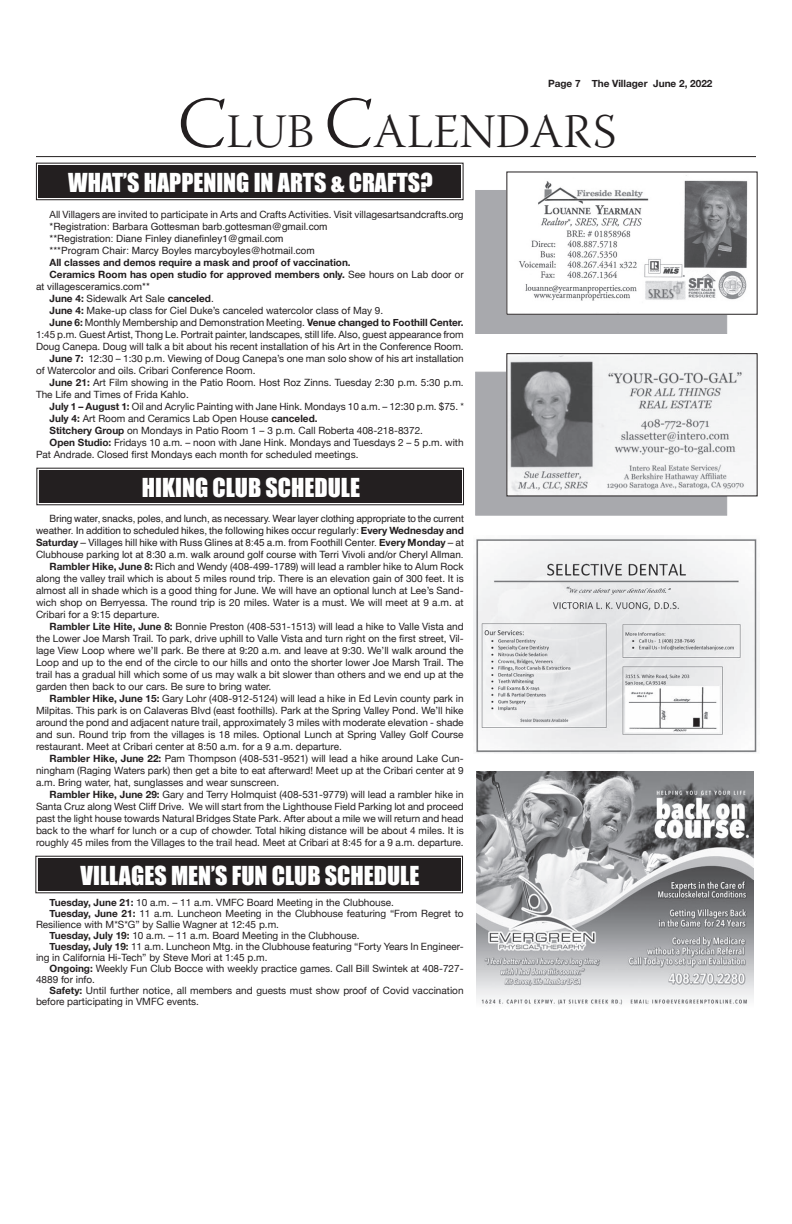
<style>
.page{position:relative;width:792px;height:1224px;background:#fff}
.page>*{position:absolute;margin:0;border:0;box-sizing:border-box;transform-origin:0 0}
.t1{font:48px "Warnock Pro Light Subh";letter-spacing:.01em;color:#231f20}
.t2{font:24px "Impact";color:#fff}
.t3{font:10px/12px "Helvetica Neue";color:#231f20;text-align:justify}
.t4{font:10px/12px "Helvetica";color:#231f20}
.t5{font:700 10px/12px "Helvetica Neue";color:#231f20}
.s1{font-size:72px}
.s2{font-family:"Helvetica";font-weight:400}
.s3{font-weight:700}
.s4{font-family:"Helvetica Neue";font-weight:700}
</style>
<div class="page">
<hr style="left:36px;top:156px;width:720px;height:1px;background:#231f20">
<svg style="left:36px;top:162px;width:428px;height:39px;background:#3f3b3c"></svg>
<div style="left:38px;top:165px;width:423px;height:33px;border:2px solid #231f20"></div>
<svg style="left:36px;top:467px;width:428px;height:39px;background:#3f3b3c"></svg>
<div style="left:39px;top:470px;width:422px;height:33px;border:2px solid #231f20"></div>
<svg style="left:35px;top:855px;width:428px;height:39px;background:#3f3b3c"></svg>
<div style="left:38px;top:858px;width:422px;height:33px;border:2px solid #231f20"></div>
<img style="left:473px;top:536px;width:287px;height:217px">
<img style="left:476px;top:771px;width:278px;height:234px">
<div style="left:475px;top:372px;width:252px;height:144px;background:#a8a9ad;border:1px solid #a8a9ad"></div>
<img style="left:508px;top:355px;width:248px;height:139px">
<div style="left:506px;top:353px;width:252px;height:143px;border:1px solid #231f20"></div>
<div style="left:475px;top:190px;width:252px;height:144px;background:#a8a9ad;border:1px solid #a8a9ad"></div>
<img style="left:509px;top:175px;width:239px;height:138px">
<div style="left:506px;top:171px;width:252px;height:144px;border:1px solid #231f20"></div>
<p class="t5" style="left:548px;top:77px;width:166px">Page 7 The Villager June 2, 2022</p>
<h1 class="t1" style="left:178px;top:105px;width:440px"><span class="s1">C</span>LUB <span class="s1">C</span>ALENDARS</h1>
<h2 class="t2" style="left:68px;top:164px;width:366px">WHAT’S HAPPENING IN ARTS &amp; CRAFTS?</h2>
<p class="t3" style="left:50px;top:209px;width:416px">All Villagers are invited to participate in Arts and Crafts Activities. Visit villagesartsandcrafts.org</p>
<p class="t4" style="left:50px;top:221px;width:280px">*Registration: Barbara Gottesman barb.gottesman@gmail.com **Registration: Diane Finley dianefinley1@gmail.com ***Program Chair: Marcy Boyles marcyboyles@hotmail.com</p>
<p class="t5" style="left:50px;top:257px;width:416px">All classes and demos require a mask and proof of vaccination.<br>Ceramics Room has open studio for approved members only. <span class="s2">See hours on Lab door or</span></p>
<p class="t4" style="left:36px;top:281px;width:115px">at villagesceramics.com**</p>
<p class="t3" style="left:50px;top:293px;width:166px"><span class="s3">June 4:</span> Sidewalk Art Sale <span class="s3">canceled</span>.</p>
<p class="t3" style="left:50px;top:305px;width:335px"><span class="s3">June 4:</span> Make-up class for Ciel Duke’s canceled watercolor class of May 9.</p>
<p class="t3" style="left:50px;top:317px;width:416px"><span class="s3">June 6:</span> Monthly Membership and Demonstration Meeting. <span class="s3">Venue changed to Foothill Center.</span></p>
<p class="t3" style="left:36px;top:329px;width:429px">1:45 p.m. Guest Artist, Thong Le. Portrait painter, landscapes, still life. Also, guest appearance from</p>
<p class="t3" style="left:36px;top:341px;width:429px">Doug Canepa. Doug will talk a bit about his recent installation of his Art in the Conference Room.</p>
<p class="t3" style="left:50px;top:353px;width:416px"><span class="s3">June 7:</span> 12:30 – 1:30 p.m. Viewing of Doug Canepa’s one man solo show of his art installation</p>
<p class="t3" style="left:36px;top:365px;width:221px">of Watercolor and oils. Cribari Conference Room.</p>
<p class="t3" style="left:50px;top:377px;width:416px"><span class="s3">June 21:</span> Art Film showing in the Patio Room. Host Roz Zinns. Tuesday 2:30 p.m. 5:30 p.m.</p>
<p class="t3" style="left:36px;top:389px;width:154px">The Life and Times of Frida Kahlo.</p>
<p class="t3" style="left:50px;top:401px;width:416px"><span class="s3">July 1 – August 1:</span> Oil and Acrylic Painting with Jane Hink. Mondays 10 a.m. – 12:30 p.m. $75. *</p>
<p class="t3" style="left:50px;top:413px;width:270px"><span class="s3">July 4:</span> Art Room and Ceramics Lab Open House <span class="s3">canceled.</span></p>
<p class="t3" style="left:50px;top:425px;width:375px"><span class="s3">Stitchery Group</span> on Mondays in Patio Room 1 – 3 p.m. Call Roberta 408-218-8372.</p>
<p class="t3" style="left:50px;top:437px;width:416px"><span class="s3">Open Studio:</span> Fridays 10 a.m. – noon with Jane Hink. Mondays and Tuesdays 2 – 5 p.m. with</p>
<p class="t3" style="left:36px;top:449px;width:324px">Pat Andrade. Closed first Mondays each month for scheduled meetings.</p>
<h2 class="t2" style="left:142px;top:469px;width:220px">HIKING CLUB SCHEDULE</h2>
<p class="t4" style="left:36px;top:513px;width:429px;text-align:justify;text-indent:14px">Bring water, snacks, poles, and lunch, as necessary. Wear layer clothing appropriate to the current weather. In addition to scheduled hikes, the following hikes occur regularly: <span class="s4">Every Wednesday and Saturday</span> – Villages hill hike with Russ Glines at 8:45 a.m. from Foothill Center. <span class="s4">Every Monday</span> – at Clubhouse parking lot at 8:30 a.m. walk around golf course with Terri Vivoli and/or Cheryl Allman.</p>
<p class="t3" style="left:36px;top:561px;width:429px;text-indent:14px"><span class="s3">Rambler Hike, June 8:</span> Rich and Wendy (408-499-1789) will lead a rambler hike to Alum Rock along the valley trail which is about 5 miles round trip. There is an elevation gain of 300 feet. It is almost all in shade which is a good thing for June. We will have an optional lunch at Lee’s Sand&shy;wich shop on Berryessa. The round trip is 20 miles. Water is a must. We will meet at 9 a.m. at Cribari for a 9:15 departure.</p>
<p class="t3" style="left:36px;top:621px;width:429px;text-indent:14px"><span class="s3">Rambler Lite Hite, June 8:</span> Bonnie Preston (408-531-1513) will lead a hike to Valle Vista and the Lower Joe Marsh Trail. To park, drive uphill to Valle Vista and turn right on the first street, Vil&shy;lage View Loop where we’ll park. Be there at 9:20 a.m. and leave at 9:30. We’ll walk around the Loop and up to the end of the circle to our hills and onto the shorter lower Joe Marsh Trail. The trail has a gradual hill which some of us may walk a bit slower than others and we end up at the garden then back to our cars. Be sure to bring water.</p>
<p class="t3" style="left:36px;top:693px;width:429px;text-indent:14px"><span class="s3">Rambler Hike, June 15:</span> Gary Lohr (408-912-5124) will lead a hike in Ed Levin county park in Milpitas. This park is on Calaveras Blvd (east foothills). Park at the Spring Valley Pond. We’ll hike around the pond and adjacent nature trail, approximately 3 miles with moderate elevation - shade and sun. Round trip from the villages is 18 miles. Optional Lunch at Spring Valley Golf Course restaurant. Meet at Cribari center at 8:50 a.m. for a 9 a.m. departure.</p>
<p class="t3" style="left:36px;top:753px;width:429px;text-indent:14px"><span class="s3">Rambler Hike, June 22:</span> Pam Thompson (408-531-9521) will lead a hike around Lake Cun&shy;ningham (Raging Waters park) then get a bite to eat afterward! Meet up at the Cribari center at 9 a.m. Bring water, hat, sunglasses and wear sunscreen.</p>
<p class="t3" style="left:36px;top:789px;width:429px;text-indent:14px"><span class="s3">Rambler Hike, June 29:</span> Gary and Terry Holmquist (408-531-9779) will lead a rambler hike in Santa Cruz along West Cliff Drive. We will start from the Lighthouse Field Parking lot and proceed past the light house towards Natural Bridges State Park. After about a mile we will return and head back to the wharf for lunch or a cup of chowder. Total hiking distance will be about 4 miles. It is roughly 45 miles from the Villages to the trail head. Meet at Cribari at 8:45 for a 9 a.m. departure.</p>
<h2 class="t2" style="left:81px;top:857px;width:340px">VILLAGES MEN’S FUN CLUB SCHEDULE</h2>
<p class="t3" style="left:50px;top:897px;width:346px"><span class="s3">Tuesday, June 21:</span> 10 a.m. – 11 a.m. VMFC Board Meeting in the Clubhouse.</p>
<p class="t3" style="left:50px;top:908px;width:416px"><span class="s3">Tuesday, June 21:</span> 11 a.m. Luncheon Meeting in the Clubhouse featuring “From Regret to</p>
<p class="t3" style="left:36px;top:919px;width:245px">Resilience with M*S*G” by Sallie Wagner at 12:45 p.m.</p>
<p class="t3" style="left:50px;top:930px;width:311px"><span class="s3">Tuesday, July 19:</span> 10 a.m. – 11 a.m. Board Meeting in the Clubhouse.</p>
<p class="t3" style="left:50px;top:941px;width:416px"><span class="s3">Tuesday, July 19:</span> 11 a.m. Luncheon Mtg. in the Clubhouse featuring “Forty Years In Engineer-</p>
<p class="t3" style="left:36px;top:952px;width:233px">ing in California Hi-Tech” by Steve Mori at 1:45 p.m.</p>
<p class="t3" style="left:50px;top:963px;width:416px"><span class="s3">Ongoing:</span> Weekly Fun Club Bocce with weekly practice games. Call Bill Swintek at 408-727-</p>
<p class="t3" style="left:36px;top:974px;width:61px">4889 for info.</p>
<p class="t3" style="left:50px;top:985px;width:416px"><span class="s3">Safety:</span> Until further notice, all members and guests must show proof of Covid vaccination</p>
<p class="t3" style="left:36px;top:996px;width:164px">before participating in VMFC events.</p>
</div>
